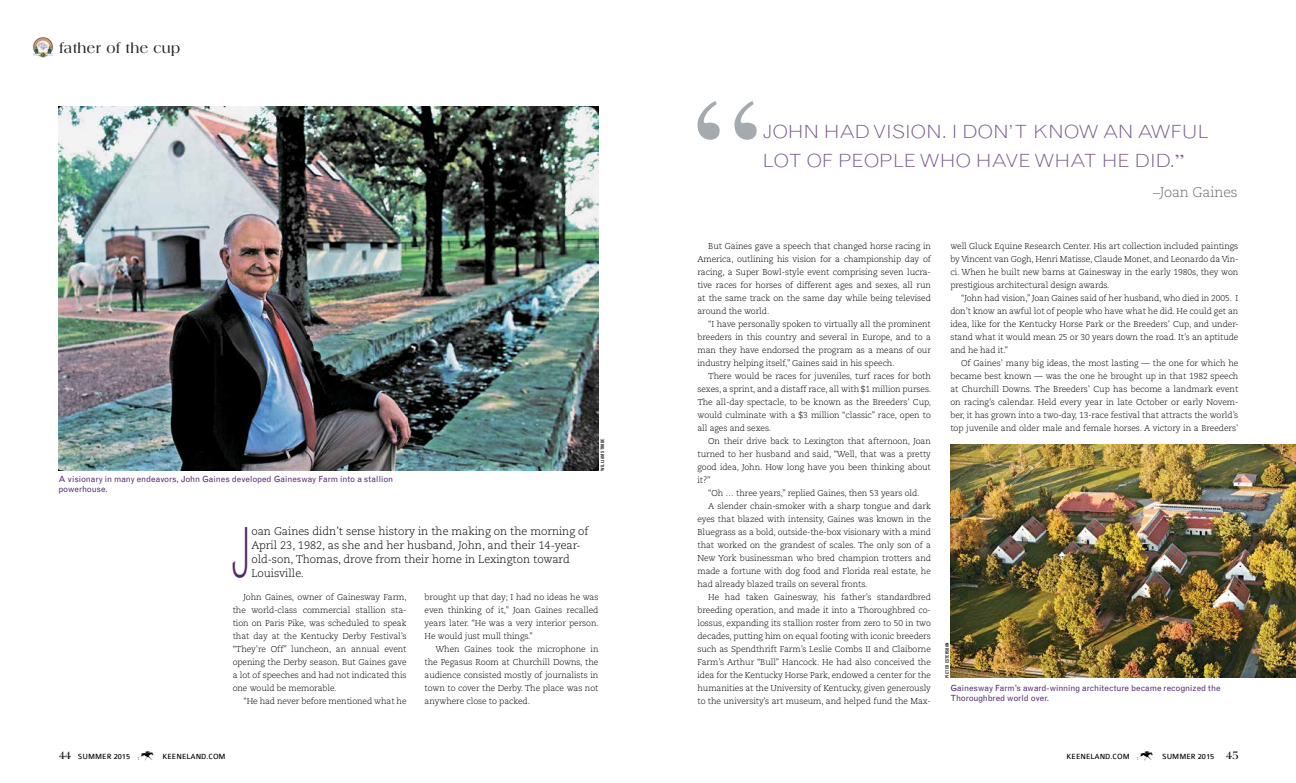
<style>
.page{position:relative;width:1296px;height:783px;background:#fff}
.page>*{position:absolute;margin:0;border:0;box-sizing:border-box;transform-origin:0 0}
.t1{font:300 69.3px "Grotesque MT Std";color:#502970;scale:.65 1}
.t2{font:300 18.2px/29px "Grotesque MT Std";letter-spacing:-.01em;color:#775b8d;scale:1.16 1}
.t3{font:18px "Keen DB";color:#000}
.t4{font:700 14.9px "Americana Std";letter-spacing:.03em;color:#292829;scale:.91 1}
.t5{font:300 14px "Caecilia LT Std";letter-spacing:-.01em;color:#6d6e71}
.t6{font:300 11px/14px "Caecilia LT Std";letter-spacing:-.005em;color:#000}
.t7{font:300 8.5px/13px "Caecilia LT Std";letter-spacing:-.01em;color:#000;text-align:justify}
.t8{font:8.5px/10.2px "Grotesque MT Std";color:#502970}
.t9{font:8px "Colaborate";color:#000}
.t10{font:condensed 4.5px "Grotesque MT Std";letter-spacing:.01em;color:#000;scale:1.11 1}
.s1{font-family:"Times";font-weight:400}
.s2{font-family:"Americana Std";font-weight:700;font-size:12.1px}
</style>
<div class="page">
<img style="left:33px;top:37px;width:20px;height:21px">
<img style="left:58px;top:106px;width:540px;height:365px">
<img style="left:950px;top:445px;width:346px;height:233px">
<svg style="left:698px;top:101px;width:59px;height:39px"></svg>
<h3 class="t4" style="left:59px;top:40px;width:135px">father of the cup</h3>
<p class="t8" style="left:59px;top:474px;width:336px">A visionary in many endeavors, John Gaines developed Gainesway Farm into a stallion powerhouse.</p>
<p class="t10" style="left:600px;top:471px;width:30px;rotate:-90deg">William Strode</p>
<h1 class="t1" style="left:230px;top:511px;width:35px">J</h1>
<p class="t6" style="left:251px;top:525px;width:339px">oan Gaines didn’t sense history in the making on the morning of April 23, 1982, as she and her husband, John, and their 14-year&shy;old-son, Thomas, drove from their home in Lexington toward Louisville.</p>
<p class="t7" style="left:233px;top:591px;width:176px;text-indent:11px">John Gaines, owner of Gainesway Farm, the world-class commercial stallion sta&shy;tion on Paris Pike, was scheduled to speak that day at the Kentucky Derby Festival’s “They’re Off” luncheon, an annual event opening the Derby season. But Gaines gave a lot of speeches and had not indicated this one would be memorable.</p>
<p class="t7" style="left:244px;top:695px;width:165px">“He had never before mentioned what he</p>
<p class="t7" style="left:425px;top:591px;width:176px">brought up that day; I had no ideas he was even thinking of it,” Joan Gaines recalled years later. “He was a very interior person.<br>He would just mull things.”</p>
<p class="t7" style="left:425px;top:643px;width:175px;text-indent:11px">When Gaines took the microphone in the Pegasus Room at Churchill Downs, the audience consisted mostly of journalists in town to cover the Derby. The place was not anywhere close to packed.</p>
<h2 class="t2" style="left:762px;top:117px;width:386px">JOHN HAD VISION. I DON’T KNOW AN AWFUL<br>LOT OF PEOPLE WHO HAVE WHAT HE DID.<span class="s1">”</span></h2>
<h3 class="t5" style="left:1153px;top:184px;width:86px">–Joan Gaines</h3>
<p class="t7" style="left:697px;top:240px;width:235px;text-indent:11px">But Gaines gave a speech that changed horse racing in America, outlining his vision for a championship day of racing, a Super Bowl-style event comprising seven lucra&shy;tive races for horses of different ages and sexes, all run at the same track on the same day while being televised around the world.</p>
<p class="t7" style="left:697px;top:318px;width:235px;text-indent:11px">“I have personally spoken to virtually all the prominent breeders in this country and several in Europe, and to a man they have endorsed the program as a means of our industry helping itself,” Gaines said in his speech.</p>
<p class="t7" style="left:697px;top:370px;width:235px;text-indent:11px">There would be races for juveniles, turf races for both sexes, a sprint, and a distaff race, all with $1 million purses.<br>The all-day spectacle, to be known as the Breeders’ Cup, would culminate with a $3 million “classic” race, open to all ages and sexes.</p>
<p class="t7" style="left:697px;top:435px;width:235px;text-indent:11px">On their drive back to Lexington that afternoon, Joan turned to her husband and said, “Well, that was a pretty good idea, John. How long have you been thinking about it?”</p>
<p class="t7" style="left:708px;top:487px;width:213px">“Oh … three years,” replied Gaines, then 53 years old.</p>
<p class="t7" style="left:708px;top:500px;width:224px">A slender chain-smoker with a sharp tongue and dark</p>
<p class="t7" style="left:697px;top:513px;width:235px">eyes that blazed with intensity, Gaines was known in the</p>
<p class="t7" style="left:697px;top:526px;width:235px">Bluegrass as a bold, outside-the-box visionary with a mind</p>
<p class="t7" style="left:697px;top:539px;width:235px">that worked on the grandest of scales. The only son of a</p>
<p class="t7" style="left:697px;top:552px;width:235px">New York businessman who bred champion trotters and</p>
<p class="t7" style="left:697px;top:565px;width:235px">made a fortune with dog food and Florida real estate, he</p>
<p class="t7" style="left:697px;top:578px;width:172px">had already blazed trails on several fronts.</p>
<p class="t7" style="left:708px;top:591px;width:224px">He had taken Gainesway, his father’s standardbred</p>
<p class="t7" style="left:697px;top:604px;width:235px">breeding operation, and made it into a Thoroughbred co-</p>
<p class="t7" style="left:697px;top:617px;width:235px">lossus, expanding its stallion roster from zero to 50 in two</p>
<p class="t7" style="left:697px;top:630px;width:235px">decades, putting him on equal footing with iconic breeders</p>
<p class="t7" style="left:697px;top:643px;width:235px">such as Spendthrift Farm’s Leslie Combs II and Claiborne</p>
<p class="t7" style="left:697px;top:656px;width:235px">Farm’s Arthur “Bull” Hancock. He had also conceived the</p>
<p class="t7" style="left:697px;top:669px;width:235px">idea for the Kentucky Horse Park, endowed a center for the</p>
<p class="t7" style="left:697px;top:682px;width:235px">humanities at the University of Kentucky, given generously</p>
<p class="t7" style="left:697px;top:695px;width:235px">to the university’s art museum, and helped fund the Max-</p>
<p class="t7" style="left:950px;top:240px;width:290px">well Gluck Equine Research Center. His art collection included paintings by Vincent van Gogh, Henri Matisse, Claude Monet, and Leonardo da Vin&shy;ci. When he built new barns at Gainesway in the early 1980s, they won prestigious architectural design awards.</p>
<p class="t7" style="left:950px;top:292px;width:290px;text-indent:11px">“John had vision,” Joan Gaines said of her husband, who died in 2005. I don’t know an awful lot of people who have what he did. He could get an idea, like for the Kentucky Horse Park or the Breeders’ Cup, and under&shy;stand what it would mean 25 or 30 years down the road. It’s an aptitude and he had it.”</p>
<p class="t7" style="left:950px;top:357px;width:290px;text-indent:11px">Of Gaines’ many big ideas, the most lasting — the one for which he became best known — was the one he brought up in that 1982 speech at Churchill Downs. The Breeders’ Cup has become a landmark event on racing’s calendar. Held every year in late October or early Novem&shy;ber, it has grown into a two-day, 13-race festival that attracts the world’s top juvenile and older male and female horses. A victory in a Breeders’</p>
<p class="t10" style="left:944px;top:678px;width:34px;rotate:-90deg">pieter estersohn</p>
<p class="t8" style="left:950px;top:683px;width:272px">Gainesway Farm’s award-winning architecture became recognized the<br>Thoroughbred world over.</p>
<p class="t9" style="left:59px;top:752px;width:73px"><span class="s2">44</span> SUMMER 2015</p>
<h3 class="t3" style="left:137px;top:746px;width:19px">K</h3>
<p class="t9" style="left:163px;top:752px;width:65px">KEENELAND.COM</p>
<p class="t9" style="left:1067px;top:752px;width:65px">KEENELAND.COM</p>
<h3 class="t3" style="left:1137px;top:746px;width:19px">K</h3>
<p class="t9" style="left:1162px;top:752px;width:78px">SUMMER 2015 <span class="s2">45</span></p>
</div>
